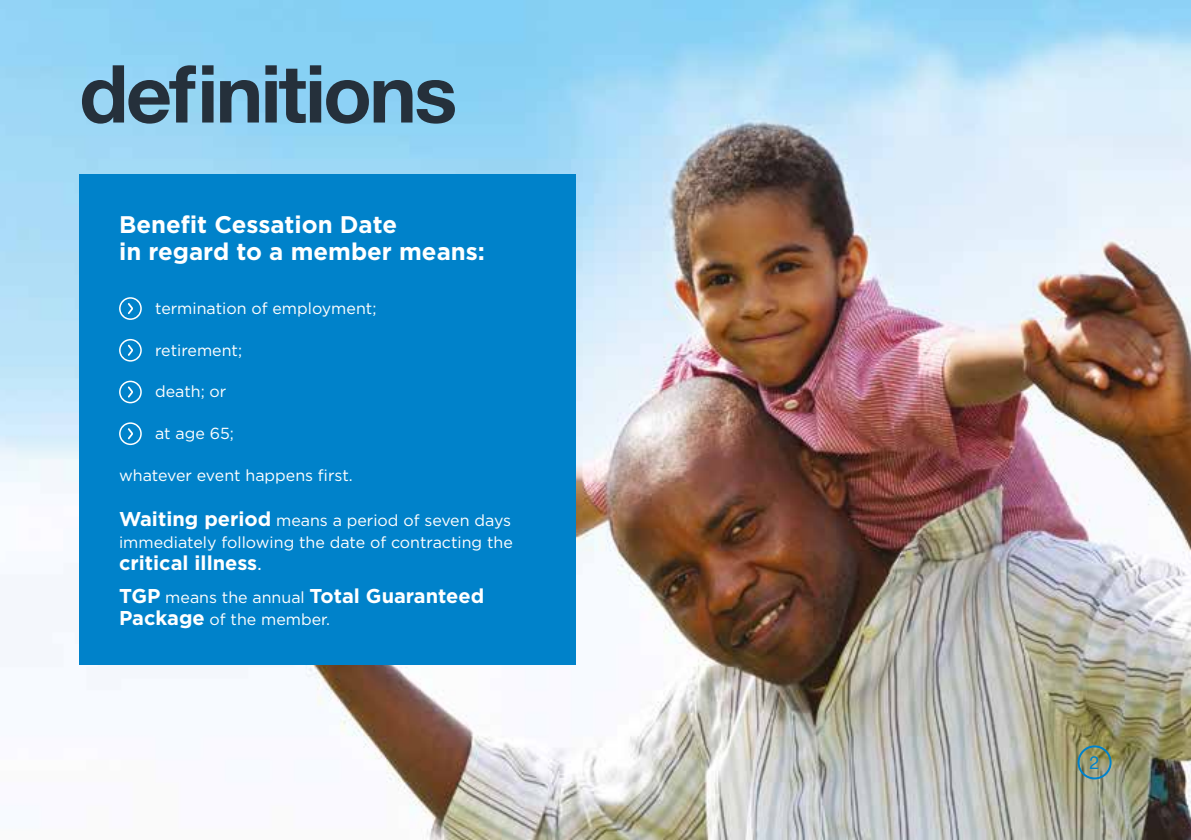
<style>
.page{position:relative;width:1191px;height:840px;background:#fff}
.page>*{position:absolute;margin:0;border:0;box-sizing:border-box;transform-origin:0 0}
.t1{font:700 80px "Helvetica Neue LT Std";letter-spacing:-.03em;color:#25303b}
.t2{font:700 24px/26px "Gotham";color:#fff}
.t3{font:700 20px/33.4px "Gotham";color:#fff}
.t4{font:18px "Helvetica Neue LT Std";color:#0082ca}
.t5{font:16px/22px "Gotham";color:#fff}
.s1{font-weight:700;font-size:20px}
.s2{font-weight:400}
.s3{font-weight:400;font-size:16px}
</style>
<div class="page">
<img style="left:0;top:0;width:1191px;height:839px">
<div style="left:79px;top:174px;width:496px;height:490px;background:#0082ca"></div>
<svg style="left:119px;top:297px;width:23px;height:23px"></svg>
<svg style="left:119px;top:339px;width:23px;height:22px"></svg>
<svg style="left:119px;top:380px;width:23px;height:23px"></svg>
<svg style="left:119px;top:422px;width:23px;height:23px"></svg>
<div style="left:1077px;top:745px;width:34px;height:34px;border:2px solid #0082ca;border-radius:50%"></div>
<h1 class="t1" style="left:79px;top:44px;width:379px">definitions</h1>
<h2 class="t2" style="left:119px;top:212px;width:367px">Benefit Cessation Date<br>in regard to a member means:</h2>
<p class="t5" style="left:155px;top:297px;width:223px">termination of employment;</p>
<p class="t5" style="left:155px;top:338px;width:88px">retirement;</p>
<p class="t5" style="left:155px;top:380px;width:73px">death; or</p>
<p class="t5" style="left:155px;top:422px;width:80px">at age 65;</p>
<p class="t5" style="left:119px;top:463px;width:235px">whatever event happens first.</p>
<p class="t5" style="left:119px;top:508px;width:395px"><span class="s1">Waiting period</span> means a period of seven days immediately following the date of contracting the</p>
<p class="t3" style="left:119px;top:545px;width:366px">critical illness<span class="s2">.<br></span>TGP <span class="s3">means the annual</span> Total Guaranteed</p>
<p class="t5" style="left:119px;top:607px;width:213px"><span class="s1">Package</span> of the member.</p>
<p class="t4" style="left:1089px;top:751px;width:12px">2</p>
</div>
